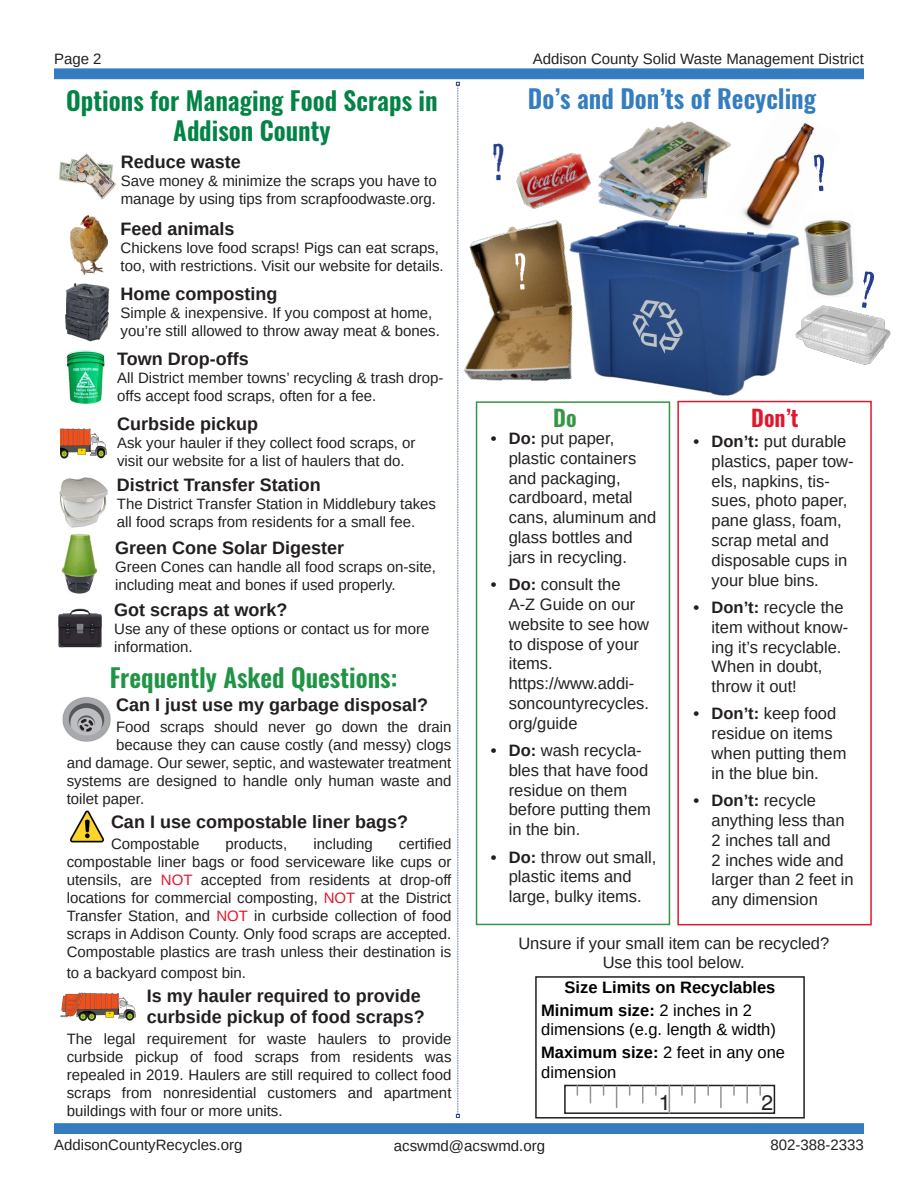
<style>
.page{position:relative;width:918px;height:1188px;background:#fff}
.page>*{position:absolute;margin:0;border:0;box-sizing:border-box;transform-origin:0 0}
.t1{font:48px "Mesquite Std";color:#253f8e}
.t2{font:600 25.5px/30.6px "Oswald";color:#038345;text-align:center}
.t3{font:600 25.5px "Oswald";color:#209445}
.t4{font:600 25.5px "Oswald";color:#337dc0}
.t5{font:600 22.5px "Oswald";color:#e0182e}
.t6{font:600 22.5px "Oswald";color:#379644}
.t7{font:21.15px "Helvetica LT Std";color:#231f20}
.t8{font:700 18px "Arimo";color:#231f20}
.t9{font:16.5px/19.8px "Arimo";color:#231f20}
.t10{font:16.5px/19.8px "Arimo";color:#000}
.t11{font:700 16.5px "Arimo";color:#000}
.t12{font:15px/18px "Arimo";color:#231f20}
.s1{color:#e0182e}
.s2{font-weight:700}
.s3{font-weight:400}
</style>
<div class="page">
<div style="left:54px;top:1123px;width:810px;height:11px;background:#347cc0;border:2px solid #347cc0"></div>
<div style="left:54px;top:68px;width:810px;height:11px;background:#347cc0;border:2px solid #347cc0"></div>
<svg style="left:456px;top:82px;width:4px;height:1036px"></svg>
<img style="left:66px;top:350px;width:39px;height:54px">
<img style="left:65px;top:283px;width:45px;height:59px">
<img style="left:62px;top:533px;width:35px;height:61px">
<img style="left:60px;top:477px;width:48px;height:51px">
<img style="left:58px;top:608px;width:44px;height:40px">
<img style="left:71px;top:215px;width:37px;height:59px">
<img style="left:59px;top:153px;width:57px;height:47px">
<img style="left:61px;top:428px;width:46px;height:31px">
<img style="left:62px;top:697px;width:49px;height:45px">
<img style="left:60px;top:992px;width:76px;height:29px">
<img style="left:70px;top:810px;width:34px;height:33px">
<div style="left:535px;top:976px;width:270px;height:143px;border:2px solid #231f20"></div>
<div style="left:564px;top:1085px;width:211px;height:29px;border:2px solid #231f20"></div>
<svg style="left:669px;top:1085px;width:1px;height:29px"></svg>
<svg style="left:616px;top:1086px;width:1px;height:22px"></svg>
<hr style="left:720px;top:1086px;width:2px;height:22px;background:#939598">
<svg style="left:590px;top:1085px;width:1px;height:18px"></svg>
<svg style="left:694px;top:1085px;width:2px;height:18px"></svg>
<svg style="left:642px;top:1085px;width:2px;height:18px"></svg>
<svg style="left:746px;top:1085px;width:2px;height:18px"></svg>
<svg style="left:681px;top:1085px;width:2px;height:11px"></svg>
<svg style="left:733px;top:1085px;width:2px;height:11px"></svg>
<svg style="left:655px;top:1085px;width:2px;height:11px"></svg>
<svg style="left:707px;top:1085px;width:2px;height:11px"></svg>
<svg style="left:759px;top:1085px;width:2px;height:11px"></svg>
<div style="left:677px;top:401px;width:195px;height:524px;border:2px solid #e0182e"></div>
<img style="left:765px;top:122px;width:50px;height:54px">
<div style="left:476px;top:401px;width:194px;height:524px;border:2px solid #379644"></div>
<img style="left:622px;top:176px;width:186px;height:225px">
<img style="left:456px;top:203px;width:166px;height:212px">
<img style="left:514px;top:153px;width:79px;height:60px">
<img style="left:598px;top:121px;width:133px;height:101px">
<img style="left:803px;top:210px;width:51px;height:71px">
<img style="left:783px;top:281px;width:108px;height:104px">
<svg style="left:858px;top:281px;width:17px;height:28px"></svg>
<svg style="left:813px;top:154px;width:2px;height:22px"></svg>
<svg style="left:515px;top:253px;width:12px;height:37px"></svg>
<p class="t12" style="left:54px;top:50px;width:49px">Page 2</p>
<p class="t12" style="left:533px;top:50px;width:333px">Addison County Solid Waste Management District</p>
<p class="t2" style="left:66px;top:86px;width:373px">Options for Managing Food Scraps in<br>Addison County</p>
<p class="t8" style="left:121px;top:150px;width:122px">Reduce waste</p>
<p class="t12" style="left:121px;top:172px;width:317px">Save money &amp; minimize the scraps you have to manage by using tips from scrapfoodwaste.org.</p>
<p class="t8" style="left:121px;top:216px;width:116px">Feed animals</p>
<p class="t12" style="left:121px;top:239px;width:325px">Chickens love food scraps! Pigs can eat scraps, too, with restrictions. Visit our website for details.</p>
<p class="t8" style="left:121px;top:282px;width:159px">Home composting</p>
<p class="t12" style="left:121px;top:304px;width:321px">Simple &amp; inexpensive. If you compost at home, you’re still allowed to throw away meat &amp; bones.</p>
<p class="t8" style="left:117px;top:346px;width:133px">Town Drop-offs</p>
<p class="t12" style="left:117px;top:369px;width:328px">All District member towns’ recycling &amp; trash drop&shy;offs accept food scraps, often for a fee.</p>
<p class="t8" style="left:117px;top:411px;width:143px">Curbside pickup</p>
<p class="t12" style="left:117px;top:433px;width:300px">Ask your hauler if they collect food scraps, or visit our website for a list of haulers that do.</p>
<p class="t8" style="left:117px;top:472px;width:206px">District Transfer Station</p>
<p class="t12" style="left:117px;top:495px;width:321px">The District Transfer Station in Middlebury takes all food scraps from residents for a small fee.</p>
<p class="t8" style="left:115px;top:535px;width:231px">Green Cone Solar Digester</p>
<p class="t12" style="left:115px;top:558px;width:322px">Green Cones can handle all food scraps on-site, including meat and bones if used properly.</p>
<p class="t8" style="left:114px;top:598px;width:175px">Got scraps at work?</p>
<p class="t12" style="left:114px;top:620px;width:317px">Use any of these options or contact us for more information.</p>
<p class="t3" style="left:110px;top:660px;width:289px">Frequently Asked Questions:</p>
<p class="t8" style="left:116px;top:693px;width:314px">Can I just use my garbage disposal?</p>
<p class="t12" style="left:116px;top:718px;width:337px">Food scraps should never go down the drain</p>
<p class="t12" style="left:116px;top:736px;width:337px">because they can cause costly (and messy) clogs</p>
<p class="t12" style="left:67px;top:754px;width:386px">and damage. Our sewer, septic, and wastewater treatment</p>
<p class="t12" style="left:67px;top:772px;width:386px">systems are designed to handle only human waste and</p>
<p class="t12" style="left:67px;top:790px;width:79px">toilet paper.</p>
<p class="t8" style="left:111px;top:810px;width:299px">Can I use compostable liner bags?</p>
<p class="t12" style="left:111px;top:835px;width:90px">Compostable</p>
<p class="t12" style="left:226px;top:835px;width:63px">products,</p>
<p class="t12" style="left:314px;top:835px;width:61px">including</p>
<p class="t12" style="left:67px;top:835px;width:386px;text-align:justify;text-indent:332px">certified compostable liner bags or food serviceware like cups or utensils, are <span class="s1">NOT</span> accepted from residents at drop-off locations for commercial composting, <span class="s1">NOT</span> at the District Transfer Station, and <span class="s1">NOT</span> in curbside collection of food scraps in Addison County. Only food scraps are accepted.<br>Compostable plastics are trash unless their destination is</p>
<p class="t12" style="left:67px;top:964px;width:181px">to a backyard compost bin.</p>
<p class="t8" style="left:147px;top:984px;width:276px">Is my hauler required to provide</p>
<p class="t8" style="left:147px;top:1005px;width:280px">curbside pickup of food scraps?</p>
<p class="t12" style="left:67px;top:1030px;width:386px;text-align:justify">The legal requirement for waste haulers to provide curbside pickup of food scraps from residents was repealed in 2019. Haulers are still required to collect food scraps from nonresidential customers and apartment buildings with four or more units.</p>
<p class="t1" style="left:493px;top:137px;width:12px">?</p>
<p class="t4" style="left:528px;top:81px;width:290px">Do’s and Don’ts of Recycling</p>
<p class="t6" style="left:553px;top:402px;width:25px">Do</p>
<p class="t5" style="left:751px;top:402px;width:49px">Don’t</p>
<p class="t9" style="left:509px;top:429px;width:149px;text-indent:-18px"><span class="s2">• Do:</span> put paper, plastic containers and packaging, cardboard, metal cans, aluminum and glass bottles and jars in recycling.</p>
<p class="t9" style="left:509px;top:575px;width:142px;text-indent:-18px"><span class="s2">• Do:</span> consult the<br>A-Z Guide on our website to see how to dispose of your items. https://www.addi&shy;soncountyrecycles. org/guide</p>
<p class="t9" style="left:509px;top:741px;width:144px;text-indent:-18px"><span class="s2">• Do:</span> wash recycla&shy;bles that have food residue on them before putting them in the bin.</p>
<p class="t9" style="left:491px;top:847px;width:167px;text-align:center"><span class="s2">• Do:</span> throw out small, plastic items and large, bulky items.</p>
<p class="t9" style="left:712px;top:432px;width:144px;text-indent:-18px"><span class="s2">• Don’t:</span> put durable plastics, paper tow&shy;els, napkins, tis&shy;sues, photo paper, pane glass, foam, scrap metal and disposable cups in your blue bins.</p>
<p class="t9" style="left:712px;top:597px;width:138px;text-indent:-18px"><span class="s2">• Don’t:</span> recycle the item without know&shy;ing it’s recyclable.<br>When in doubt, throw it out!</p>
<p class="t9" style="left:712px;top:704px;width:136px;text-indent:-18px"><span class="s2">• Don’t:</span> keep food residue on items when putting them in the blue bin.</p>
<p class="t9" style="left:712px;top:791px;width:144px;text-indent:-18px"><span class="s2">• Don’t:</span> recycle anything less than<br>2 inches tall and<br>2 inches wide and larger than 2 feet in any dimension</p>
<p class="t9" style="left:518px;top:933px;width:312px;text-align:center">Unsure if your small item can be recycled?<br>Use this tool below.</p>
<p class="t11" style="left:565px;top:976px;width:212px">Size Limits on Recyclables</p>
<p class="t11" style="left:541px;top:998px;width:212px">Minimum size: <span class="s3">2 inches in 2</span></p>
<p class="t10" style="left:541px;top:1020px;width:236px">dimensions (e.g. length &amp; width)</p>
<p class="t10" style="left:541px;top:1043px;width:245px"><span class="s2">Maximum size:</span> 2 feet in any one dimension</p>
<p class="t7" style="left:659px;top:1090px;width:13px">1</p>
<p class="t7" style="left:762px;top:1090px;width:13px">2</p>
<p class="t12" style="left:54px;top:1136px;width:190px">AddisonCountyRecycles.org</p>
<p class="t12" style="left:394px;top:1137px;width:153px">acswmd@acswmd.org</p>
<p class="t12" style="left:771px;top:1136px;width:95px">802-388-2333</p>
</div>
